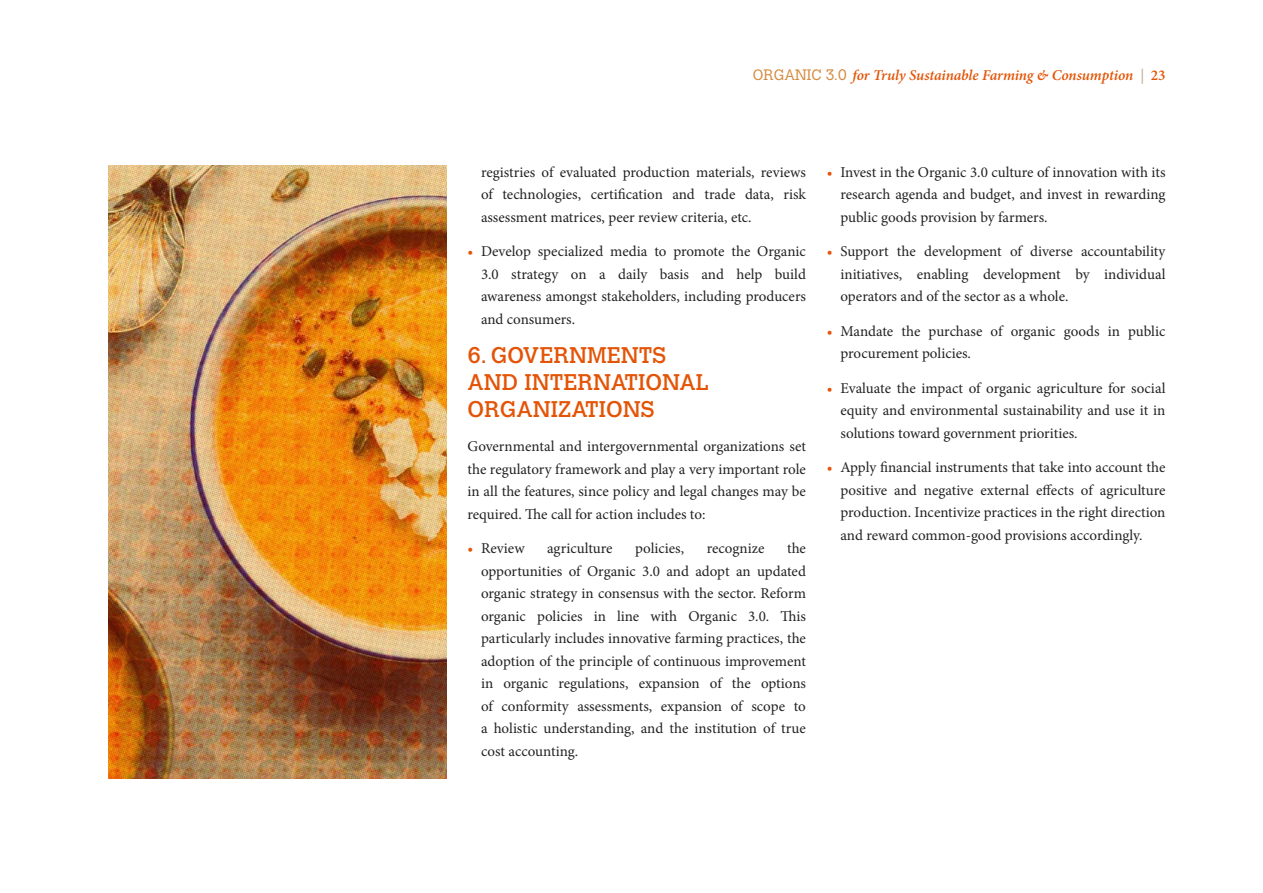
<style>
.page{position:relative;width:1263px;height:893px;background:#fff}
.page>*{position:absolute;margin:0;border:0;box-sizing:border-box;transform-origin:0 0}
.t1{font:22.5px/27px "Calvert MT Std";color:#e35406}
.t2{font:15px/22.5px "Minion Pro";color:#232222;text-align:justify}
.t3{font:italic 600 15px "Minion Pro";letter-spacing:-.01em;color:#e35406}
.s1{font-family:"Calvert MT Std";font-weight:300;font-style:normal;color:#d58a3f}
.s2{color:#c4ae98}
.s3{font-style:normal}
.s4{color:#e35406}
</style>
<div class="page">
<img style="left:108px;top:166px;width:338px;height:612px">
<p class="t3" style="left:753px;top:65px;width:414px"><span class="s1">ORGANIC 3.0</span> for Truly Sustainable Farming &amp; Consumption <span class="s2">|</span> <span class="s3">23</span></p>
<p class="t2" style="left:481px;top:161px;width:326px">registries of evaluated production materials, reviews of technologies, certification and trade data, risk assessment matrices, peer review criteria, etc.</p>
<p class="t2" style="left:481px;top:240px;width:326px;text-indent:-14px"><span class="s4">•</span> Develop specialized media to promote the Organic 3.0 strategy on a daily basis and help build awareness amongst stakeholders, including producers and consumers.</p>
<h1 class="t1" style="left:467px;top:341px;width:243px">6. GOVERNMENTS<br>AND INTERNATIONAL<br>ORGANIZATIONS</h1>
<p class="t2" style="left:467px;top:435px;width:340px">Governmental and intergovernmental organizations set the regulatory framework and play a very important role in all the features, since policy and legal changes may be required. The call for action includes to:</p>
<p class="t2" style="left:467px;top:537px;width:59px"><span class="s4">•</span> Review</p>
<p class="t2" style="left:547px;top:537px;width:67px">agriculture</p>
<p class="t2" style="left:635px;top:537px;width:51px">policies,</p>
<p class="t2" style="left:707px;top:537px;width:59px">recognize</p>
<p class="t2" style="left:481px;top:537px;width:326px;text-indent:306px">the opportunities of Organic 3.0 and adopt an updated organic strategy in consensus with the sector. Reform organic policies in line with Organic 3.0. This particularly includes innovative farming practices, the adoption of the principle of continuous improvement in organic regulations, expansion of the options of conformity assessments, expansion of scope to a holistic understanding, and the institution of true cost accounting.</p>
<p class="t2" style="left:840px;top:161px;width:326px;text-indent:-14px"><span class="s4">•</span> Invest in the Organic 3.0 culture of innovation with its research agenda and budget, and invest in rewarding public goods provision by farmers.</p>
<p class="t2" style="left:840px;top:240px;width:326px;text-indent:-14px"><span class="s4">•</span> Support the development of diverse accountability initiatives, enabling development by individual operators and of the sector as a whole.</p>
<p class="t2" style="left:840px;top:320px;width:326px;text-indent:-14px"><span class="s4">•</span> Mandate the purchase of organic goods in public procurement policies.</p>
<p class="t2" style="left:840px;top:377px;width:326px;text-indent:-14px"><span class="s4">•</span> Evaluate the impact of organic agriculture for social equity and environmental sustainability and use it in solutions toward government priorities.</p>
<p class="t2" style="left:840px;top:456px;width:326px;text-indent:-14px"><span class="s4">•</span> Apply financial instruments that take into account the positive and negative external effects of agriculture production. Incentivize practices in the right direction and reward common-good provisions accordingly.</p>
</div>
